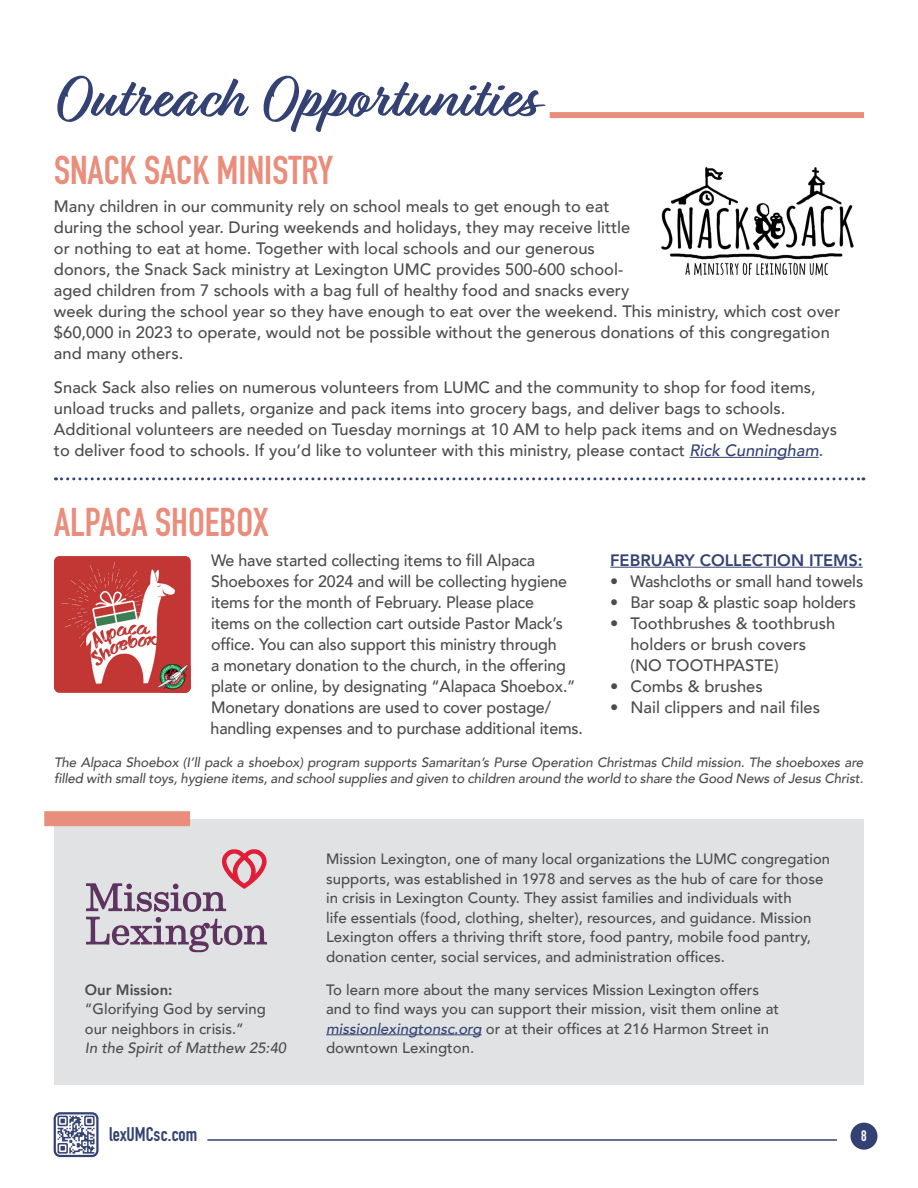
<style>
.page{position:relative;width:918px;height:1188px;background:#fff}
.page>*{position:absolute;margin:0;border:0;box-sizing:border-box;transform-origin:0 0}
.t1{font:700 60px "Relation";color:#334273}
.t2{font:700 39.6px "DIN Condensed";color:#e98e7c}
.t3{font:700 19.5px "DIN Condensed";color:#334273}
.t4{font:500 16.5px/21px "Avenir";color:#4b4c4d}
.t5{font:800 16.5px "Avenir";color:#334273}
.t6{font:500 15px/19.5px "Avenir";color:#4b4c4d}
.t7{font:700 15px "DIN Condensed";color:#fff}
.t8{font:italic 500 13.5px/16.5px "Avenir";letter-spacing:-.01em;color:#4b4c4d}
.s1{font-style:italic;color:#334273}
.s2{font-weight:800}
.s3{font-style:italic}
</style>
<div class="page">
<div style="left:850px;top:1123px;width:28px;height:27px;background:#334273;border-radius:50%"></div>
<hr style="left:207px;top:1139px;width:630px;height:2px;background:#334273">
<img style="left:57px;top:1115px;width:39px;height:39px">
<div style="left:54px;top:1112px;width:45px;height:45px;border:2px solid #334273;border-radius:5px"></div>
<div style="left:550px;top:112px;width:314px;height:6px;background:#e98e7c"></div>
<img style="left:54px;top:556px;width:137px;height:137px">
<img style="left:158px;top:662px;width:33px;height:31px">
<svg style="left:56px;top:477px;width:808px;height:3px"></svg>
<hr style="left:610px;top:567px;width:253px;height:1px;background:#334273">
<hr style="left:689px;top:457px;width:130px;height:1px;background:#334273">
<img style="left:661px;top:167px;width:193px;height:109px">
<div style="left:54px;top:819px;width:810px;height:265px;background:#e1e2e4"></div>
<svg style="left:86px;top:849px;width:181px;height:103px"></svg>
<hr style="left:326px;top:1034px;width:156px;height:1px;background:#334273">
<div style="left:44px;top:811px;width:146px;height:15px;background:#e98e7c"></div>
<p class="t1" style="left:54px;top:63px;width:483px">Outreach Opportunities</p>
<p class="t2" style="left:54px;top:144px;width:281px">SNACK SACK MINISTRY</p>
<p class="t4" style="left:54px;top:194px;width:788px">Many children in our community rely on school meals to get enough to eat<br>during the school year. During weekends and holidays, they may receive little<br>or nothing to eat at home. Together with local schools and our generous<br>donors, the Snack Sack ministry at Lexington UMC provides 500-600 school-<br>aged children from 7 schools with a bag full of healthy food and snacks every<br>week during the school year so they have enough to eat over the weekend. This ministry, which cost over $60,000 in 2023 to operate, would not be possible without the generous donations of this congregation and many others.</p>
<p class="t4" style="left:54px;top:376px;width:785px">Snack Sack also relies on numerous volunteers from LUMC and the community to shop for food items, unload trucks and pallets, organize and pack items into grocery bags, and deliver bags to schools.<br>Additional volunteers are needed on Tuesday mornings at 10 AM to help pack items and on Wednesdays to deliver food to schools. If you’d like to volunteer with this ministry, please contact <span class="s1">Rick Cunningham</span>.</p>
<p class="t2" style="left:54px;top:495px;width:216px">ALPACA SHOEBOX</p>
<p class="t4" style="left:211px;top:549px;width:374px">We have started collecting items to fill Alpaca Shoeboxes for 2024 and will be collecting hygiene items for the month of February. Please place<br>items on the collection cart outside Pastor Mack’s office. You can also support this ministry through<br>a monetary donation to the church, in the offering plate or online, by designating “Alapaca Shoebox.” Monetary donations are used to cover postage/ handling expenses and to purchase additional items.</p>
<p class="t5" style="left:610px;top:547px;width:254px">FEBRUARY COLLECTION ITEMS:</p>
<p class="t4" style="left:610px;top:570px;width:255px">• Washcloths or small hand towels</p>
<p class="t4" style="left:610px;top:591px;width:247px">• Bar soap &amp; plastic soap holders</p>
<p class="t4" style="left:630px;top:612px;width:206px;text-indent:-20px">• Toothbrushes &amp; toothbrush holders or brush covers (NO TOOTHPASTE)</p>
<p class="t4" style="left:610px;top:675px;width:154px">• Combs &amp; brushes</p>
<p class="t4" style="left:610px;top:696px;width:211px">• Nail clippers and nail files</p>
<p class="t8" style="left:54px;top:754px;width:811px">The Alpaca Shoebox (I’ll pack a shoebox) program supports Samaritan’s Purse Operation Christmas Child mission. The shoeboxes are filled with small toys, hygiene items, and school supplies and given to children around the world to share the Good News of Jesus Christ.</p>
<p class="t6" style="left:85px;top:979px;width:203px"><span class="s2">Our Mission:<br></span>“Glorifying God by serving our neighbors in crisis.”<br><span class="s3">In the Spirit of Matthew 25:40</span></p>
<p class="t6" style="left:326px;top:848px;width:505px">Mission Lexington, one of many local organizations the LUMC congregation supports, was established in 1978 and serves as the hub of care for those in crisis in Lexington County. They assist families and individuals with<br>life essentials (food, clothing, shelter), resources, and guidance. Mission Lexington offers a thriving thrift store, food pantry, mobile food pantry, donation center, social services, and administration offices.</p>
<p class="t6" style="left:326px;top:979px;width:454px">To learn more about the many services Mission Lexington offers and to find ways you can support their mission, visit them online at <span class="s1">missionlexingtonsc.org</span> or at their offices at 216 Harmon Street in downtown Lexington.</p>
<p class="t3" style="left:109px;top:1121px;width:90px">lexUMCsc.com</p>
<p class="t7" style="left:861px;top:1126px;width:7px">8</p>
</div>
